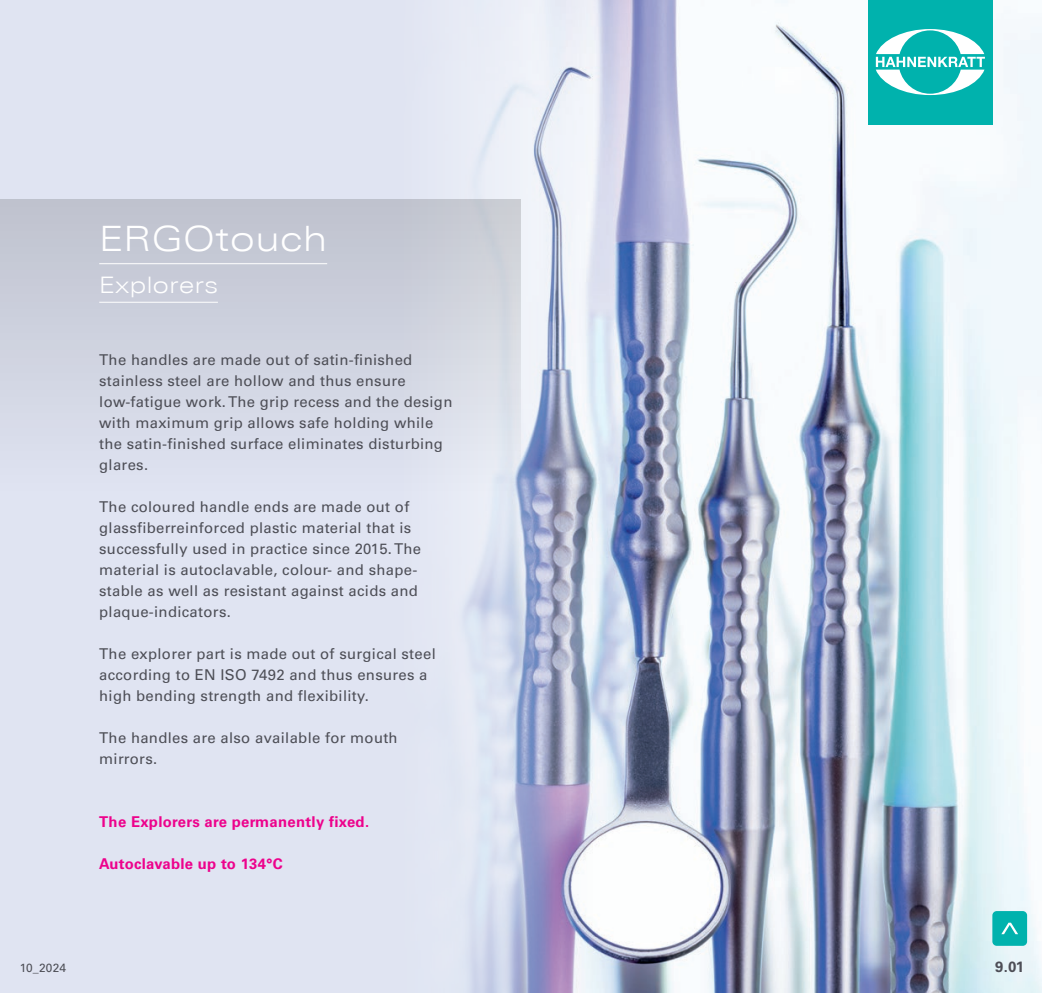
<style>
.page{position:relative;width:1042px;height:993px;background:#fff}
.page>*{position:absolute;margin:0;border:0;box-sizing:border-box;transform-origin:0 0}
.t1{font:300 35px "Linotype Univers Extd";letter-spacing:.02em;color:#fff}
.t2{font:300 22.75px "Linotype Univers Extd";letter-spacing:.02em;color:#fff}
.t3{font:14.88px/21px "Univers";letter-spacing:.02em;color:#4d4e56}
.t4{font:700 14.88px "Univers";letter-spacing:.02em;color:#ed028c}
.t5{font:700 14.88px "Univers";color:#4d4e56}
.t6{font:11.9px "Univers";letter-spacing:.02em;color:#4d4e56}
</style>
<div class="page">
<div style="left:0;top:0;width:1042px;height:992px;background:#e0e4f2"></div>
<img style="left:593px;top:0;width:449px;height:992px">
<svg style="left:468px;top:0;width:125px;height:992px"></svg>
<div style="left:0;top:198px;width:521px;height:298px;background:linear-gradient(to bottom,#c0c3ce,#e1e5f2)"></div>
<hr style="left:99px;top:263px;width:228px;height:1px;background:#fff">
<hr style="left:99px;top:302px;width:119px;height:1px;background:#fff">
<div style="left:868px;top:0;width:124px;height:124px;background:#00b2ad"></div>
<svg style="left:876px;top:29px;width:109px;height:66px"></svg>
<div style="left:992px;top:910px;width:35px;height:35px;background:#00b2ad;border-radius:4px"></div>
<svg style="left:1002px;top:922px;width:16px;height:11px"></svg>
<p class="t1" style="left:99px;top:218px;width:229px">ERGOtouch</p>
<p class="t2" style="left:99px;top:272px;width:120px">Explorers</p>
<p class="t3" style="left:99px;top:349px;width:355px">The handles are made out of satin-finished stainless steel are hollow and thus ensure low-fatigue work. The grip recess and the design with maximum grip allows safe holding while the satin-finished surface eliminates disturbing glares.</p>
<p class="t3" style="left:99px;top:496px;width:323px">The coloured handle ends are made out of glassfiberreinforced plastic material that is successfully used in practice since 2015. The material is autoclavable, colour- and shape&shy;stable as well as resistant against acids and plaque-indicators.</p>
<p class="t3" style="left:99px;top:643px;width:338px">The explorer part is made out of surgical steel according to EN ISO 7492 and thus ensures a high bending strength and flexibility.</p>
<p class="t3" style="left:99px;top:727px;width:300px">The handles are also available for mouth mirrors.</p>
<p class="t4" style="left:99px;top:813px;width:271px">The Explorers are permanently fixed.</p>
<p class="t4" style="left:99px;top:855px;width:185px">Autoclavable up to 134°C</p>
<p class="t6" style="left:20px;top:960px;width:48px">10_2024</p>
<p class="t5" style="left:995px;top:957px;width:31px">9.01</p>
</div>
